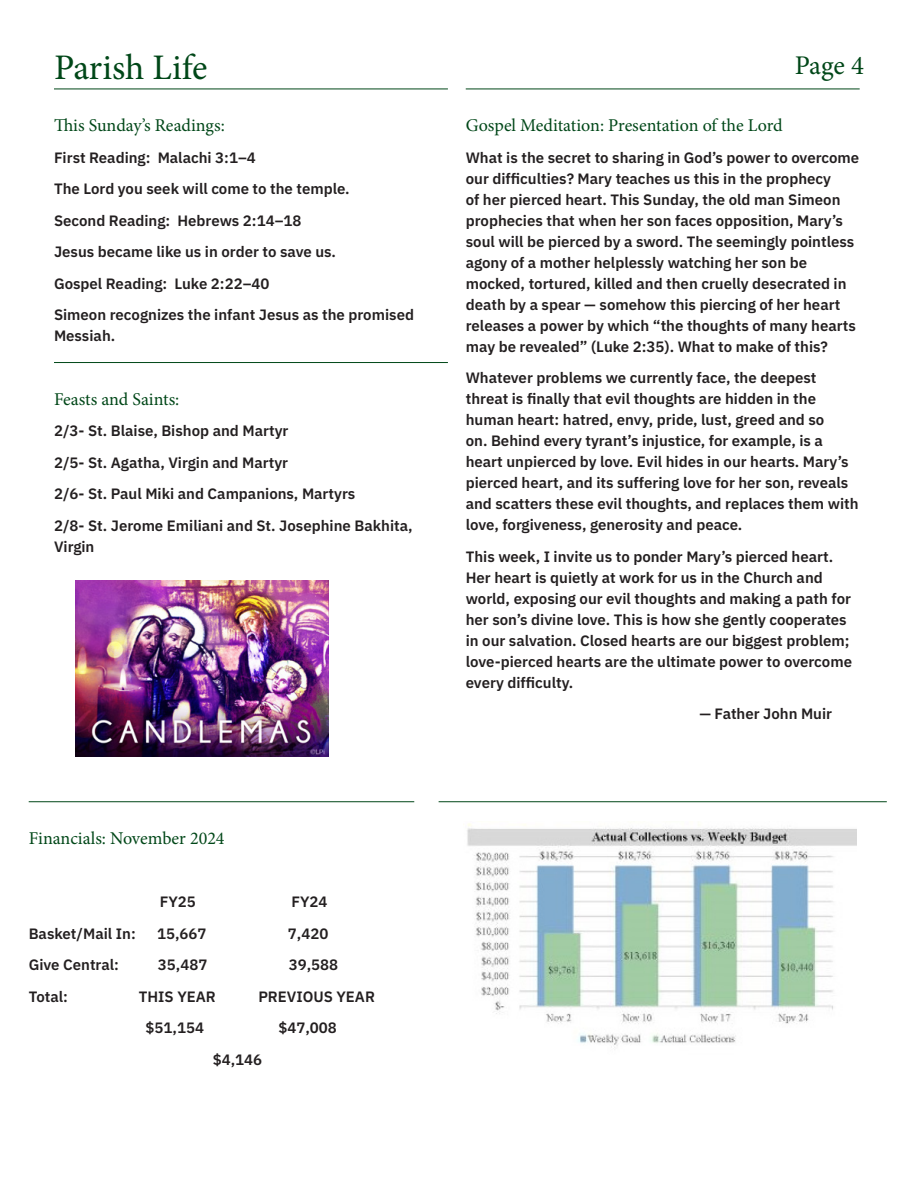
<style>
.page{position:relative;width:918px;height:1188px;background:#fff}
.page>*{position:absolute;margin:0;border:0;box-sizing:border-box;transform-origin:0 0}
.Page_Category{font:36px "Minion Pro";letter-spacing:-.005em;color:#004718}
.Page_Number{font:27px "Minion Pro";color:#004718}
.Header__Line_Above{font:18px "Minion Pro";color:#004718}
.Body_Copy{font:600 15px/21px "IBM Plex Sans";color:#231f20}
</style>
<div class="page">
<hr style="left:54px;top:89px;width:394px;height:1px;background:#004718">
<hr style="left:54px;top:362px;width:394px;height:1px;background:#004718">
<hr style="left:466px;top:89px;width:394px;height:1px;background:#004718">
<hr style="left:29px;top:801px;width:385px;height:1px;background:#004718">
<hr style="left:439px;top:801px;width:448px;height:1px;background:#004718">
<img style="left:467px;top:823px;width:390px;height:225px">
<img style="left:76px;top:580px;width:253px;height:177px">
<p class="Page_Category" style="left:54px;top:43px;width:155px">Parish Life</p>
<p class="Page_Number" style="left:795px;top:47px;width:71px">Page 4</p>
<p class="Header__Line_Above" style="left:54px;top:114px;width:172px">This Sunday’s Readings:</p>
<p class="Body_Copy" style="left:54px;top:146px;width:203px">First Reading: Malachi 3:1–4</p>
<p class="Body_Copy" style="left:54px;top:177px;width:297px">The Lord you seek will come to the temple.</p>
<p class="Body_Copy" style="left:54px;top:209px;width:249px">Second Reading: Hebrews 2:14–18</p>
<p class="Body_Copy" style="left:54px;top:240px;width:284px">Jesus became like us in order to save us.</p>
<p class="Body_Copy" style="left:54px;top:272px;width:217px">Gospel Reading: Luke 2:22–40</p>
<p class="Body_Copy" style="left:54px;top:303px;width:362px">Simeon recognizes the infant Jesus as the promised<br>Messiah.</p>
<p class="Header__Line_Above" style="left:466px;top:114px;width:318px">Gospel Meditation: Presentation of the Lord</p>
<p class="Body_Copy" style="left:466px;top:146px;width:395px">What is the secret to sharing in God’s power to overcome our difficulties? Mary teaches us this in the prophecy<br>of her pierced heart. This Sunday, the old man Simeon prophecies that when her son faces opposition, Mary’s soul will be pierced by a sword. The seemingly pointless agony of a mother helplessly watching her son be mocked, tortured, killed and then cruelly desecrated in death by a spear — somehow this piercing of her heart releases a power by which “the thoughts of many hearts may be revealed” (Luke 2:35). What to make of this?</p>
<p class="Body_Copy" style="left:466px;top:366px;width:394px">Whatever problems we currently face, the deepest threat is finally that evil thoughts are hidden in the human heart: hatred, envy, pride, lust, greed and so<br>on. Behind every tyrant’s injustice, for example, is a heart unpierced by love. Evil hides in our hearts. Mary’s pierced heart, and its suffering love for her son, reveals and scatters these evil thoughts, and replaces them with love, forgiveness, generosity and peace.</p>
<p class="Body_Copy" style="left:466px;top:545px;width:388px">This week, I invite us to ponder Mary’s pierced heart.<br>Her heart is quietly at work for us in the Church and world, exposing our evil thoughts and making a path for her son’s divine love. This is how she gently cooperates in our salvation. Closed hearts are our biggest problem; love-pierced hearts are the ultimate power to overcome every difficulty.</p>
<p class="Body_Copy" style="left:699px;top:702px;width:134px">— Father John Muir</p>
<p class="Header__Line_Above" style="left:54px;top:387px;width:127px">Feasts and Saints:</p>
<p class="Body_Copy" style="left:54px;top:419px;width:236px">2/3- St. Blaise, Bishop and Martyr</p>
<p class="Body_Copy" style="left:54px;top:451px;width:236px">2/5- St. Agatha, Virgin and Martyr</p>
<p class="Body_Copy" style="left:54px;top:482px;width:303px">2/6- St. Paul Miki and Campanions, Martyrs</p>
<p class="Body_Copy" style="left:54px;top:514px;width:360px">2/8- St. Jerome Emiliani and St. Josephine Bakhita,<br>Virgin</p>
<p class="Header__Line_Above" style="left:29px;top:826px;width:197px">Financials: November 2024</p>
<p class="Body_Copy" style="left:160px;top:890px;width:38px">FY25</p>
<p class="Body_Copy" style="left:291px;top:890px;width:38px">FY24</p>
<p class="Body_Copy" style="left:29px;top:922px;width:109px">Basket/Mail In:</p>
<p class="Body_Copy" style="left:157px;top:922px;width:51px">15,667</p>
<p class="Body_Copy" style="left:288px;top:922px;width:42px">7,420</p>
<p class="Body_Copy" style="left:29px;top:953px;width:92px">Give Central:</p>
<p class="Body_Copy" style="left:158px;top:953px;width:51px">35,487</p>
<p class="Body_Copy" style="left:289px;top:953px;width:51px">39,588</p>
<p class="Body_Copy" style="left:29px;top:985px;width:41px">Total:</p>
<p class="Body_Copy" style="left:139px;top:985px;width:79px">THIS YEAR</p>
<p class="Body_Copy" style="left:258px;top:985px;width:118px">PREVIOUS YEAR</p>
<p class="Body_Copy" style="left:146px;top:1016px;width:60px">$51,154</p>
<p class="Body_Copy" style="left:278px;top:1016px;width:60px">$47,008</p>
<p class="Body_Copy" style="left:213px;top:1048px;width:51px">$4,146</p>
</div>
